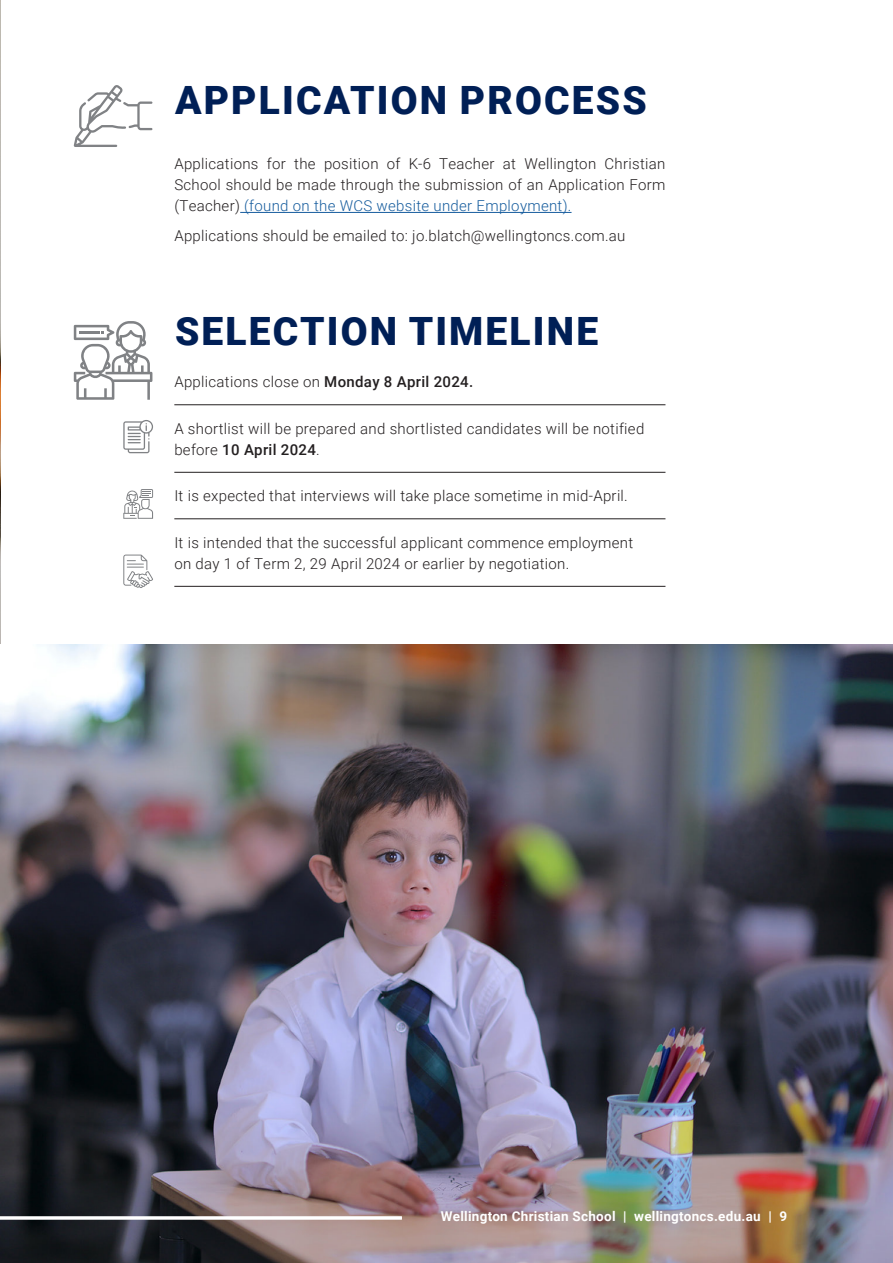
<style>
.page{position:relative;width:893px;height:1263px;background:#fff}
.page>*{position:absolute;margin:0;border:0;box-sizing:border-box;transform-origin:0 0}
.Heading{font:900 39px "Roboto";letter-spacing:.055em;color:#001f56}
.Body_text{font:300 15px/21px "Roboto";letter-spacing:.02em;color:#231f20}
.t1{font:700 13.5px "Roboto";letter-spacing:.02em;color:#fff}
.s1{color:#175d9e}
.s2{font-weight:500}
</style>
<div class="page">
<img style="left:0;top:0;width:1px;height:644px">
<hr style="left:240px;top:212px;width:332px;height:1px;background:#175d9e">
<hr style="left:174px;top:404px;width:491px;height:1px;background:#231f20">
<hr style="left:174px;top:472px;width:491px;height:1px;background:#231f20">
<hr style="left:174px;top:518px;width:491px;height:1px;background:#231f20">
<hr style="left:174px;top:586px;width:491px;height:1px;background:#231f20">
<svg style="left:74px;top:321px;width:78px;height:79px"></svg>
<svg style="left:74px;top:85px;width:78px;height:62px"></svg>
<svg style="left:123px;top:489px;width:30px;height:30px"></svg>
<svg style="left:123px;top:420px;width:30px;height:33px"></svg>
<svg style="left:123px;top:555px;width:30px;height:33px"></svg>
<img style="left:0;top:644px;width:893px;height:619px">
<hr style="left:0;top:1216px;width:402px;height:3px;background:#fff">
<p class="Heading" style="left:175px;top:73px;width:473px">APPLICATION PROCESS</p>
<p class="Body_text" style="left:174px;top:153px;width:493px;text-align:justify">Applications for the position of K-6 Teacher at Wellington Christian School should be made through the submission of an Application Form (Teacher) <span class="s1">(found on the WCS website under Employment).</span></p>
<p class="Body_text" style="left:174px;top:224px;width:453px">Applications should be emailed to: jo.blatch@wellingtoncs.com.au</p>
<p class="Heading" style="left:175px;top:304px;width:425px">SELECTION TIMELINE</p>
<p class="Body_text" style="left:174px;top:371px;width:300px">Applications close on <span class="s2">Monday 8 April 2024.</span></p>
<p class="Body_text" style="left:174px;top:417px;width:471px">A shortlist will be prepared and shortlisted candidates will be notified before <span class="s2">10 April 2024</span>.</p>
<p class="Body_text" style="left:174px;top:485px;width:455px">It is expected that interviews will take place sometime in mid-April.</p>
<p class="Body_text" style="left:174px;top:531px;width:460px">It is intended that the successful applicant commence employment on day 1 of Term 2, 29 April 2024 or earlier by negotiation.</p>
<p class="t1" style="left:441px;top:1207px;width:348px">Wellington Christian School | wellingtoncs.edu.au | 9</p>
</div>
